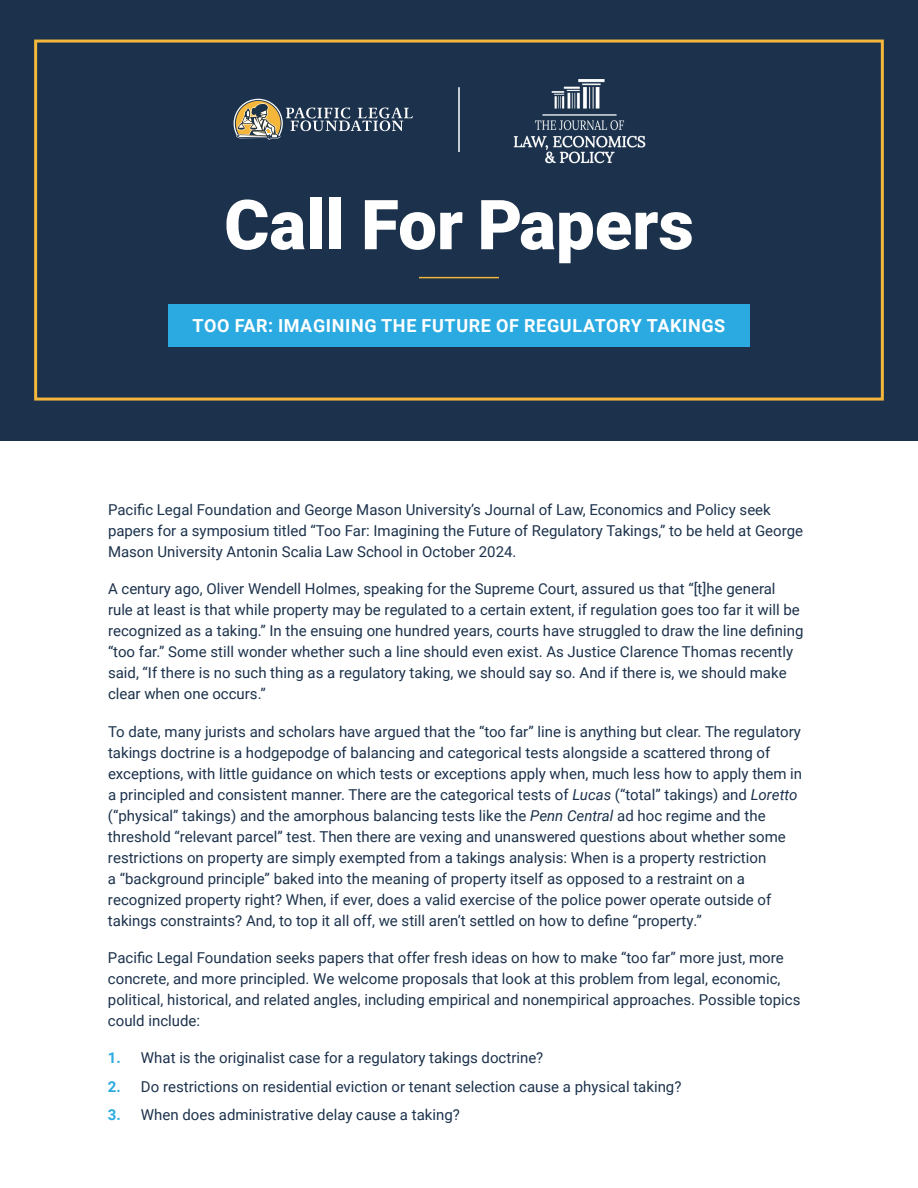
<style>
.page{position:relative;width:918px;height:1188px;background:#fff}
.page>*{position:absolute;margin:0;border:0;box-sizing:border-box;transform-origin:0 0}
.t1{font:900 69px "Roboto";color:#fff}
.t2{font:700 18px "Roboto";letter-spacing:.035em;color:#fff}
.t3{font:15px/21px "Roboto";color:#1c324c}
.s1{font-style:italic}
.s2{font-weight:700;color:#2baae1}
</style>
<div class="page">
<div style="left:0;top:0;width:918px;height:441px;background:#1c324c"></div>
<div style="left:168px;top:305px;width:582px;height:42px;background:#2baae1"></div>
<hr style="left:419px;top:277px;width:80px;height:1px;background:#f4b63b">
<hr style="left:458px;top:87px;width:2px;height:65px;background:#fff">
<div style="left:34px;top:40px;width:850px;height:361px;border:3px solid #f4b63b"></div>
<svg style="left:234px;top:99px;width:179px;height:41px"></svg>
<img style="left:513px;top:79px;width:132px;height:85px">
<h1 class="t1" style="left:224px;top:176px;width:471px">Call For Papers</h1>
<p class="t2" style="left:193px;top:313px;width:534px">TOO FAR: IMAGINING THE FUTURE OF REGULATORY TAKINGS</p>
<p class="t3" style="left:108px;top:499px;width:697px">Pacific Legal Foundation and George Mason University’s Journal of Law, Economics and Policy seek papers for a symposium titled “Too Far: Imagining the Future of Regulatory Takings,” to be held at George<br>Mason University Antonin Scalia Law School in October 2024.</p>
<p class="t3" style="left:108px;top:578px;width:697px">A century ago, Oliver Wendell Holmes, speaking for the Supreme Court, assured us that “[t]he general rule at least is that while property may be regulated to a certain extent, if regulation goes too far it will be recognized as a taking.” In the ensuing one hundred years, courts have struggled to draw the line defining “too far.” Some still wonder whether such a line should even exist. As Justice Clarence Thomas recently said, “If there is no such thing as a regulatory taking, we should say so. And if there is, we should make clear when one occurs.”</p>
<p class="t3" style="left:108px;top:720px;width:696px">To date, many jurists and scholars have argued that the “too far” line is anything but clear. The regulatory takings doctrine is a hodgepodge of balancing and categorical tests alongside a scattered throng of exceptions, with little guidance on which tests or exceptions apply when, much less how to apply them in a principled and consistent manner. There are the categorical tests of <span class="s1">Lucas</span> (“total” takings) and <span class="s1">Loretto </span>(“physical” takings) and the amorphous balancing tests like the <span class="s1">Penn Central</span> ad hoc regime and the threshold “relevant parcel” test. Then there are vexing and unanswered questions about whether some restrictions on property are simply exempted from a takings analysis: When is a property restriction<br>a “background principle” baked into the meaning of property itself as opposed to a restraint on a recognized property right? When, if ever, does a valid exercise of the police power operate outside of takings constraints? And, to top it all off, we still aren’t settled on how to define “property.”</p>
<p class="t3" style="left:108px;top:946px;width:694px">Pacific Legal Foundation seeks papers that offer fresh ideas on how to make “too far” more just, more concrete, and more principled. We welcome proposals that look at this problem from legal, economic, political, historical, and related angles, including empirical and nonempirical approaches. Possible topics could include:</p>
<p class="t3" style="left:108px;top:1047px;width:437px"><span class="s2">1.</span> What is the originalist case for a regulatory takings doctrine?</p>
<p class="t3" style="left:108px;top:1075px;width:575px"><span class="s2">2.</span> Do restrictions on residential eviction or tenant selection cause a physical taking?</p>
<p class="t3" style="left:108px;top:1104px;width:353px"><span class="s2">3.</span> When does administrative delay cause a taking?</p>
</div>
